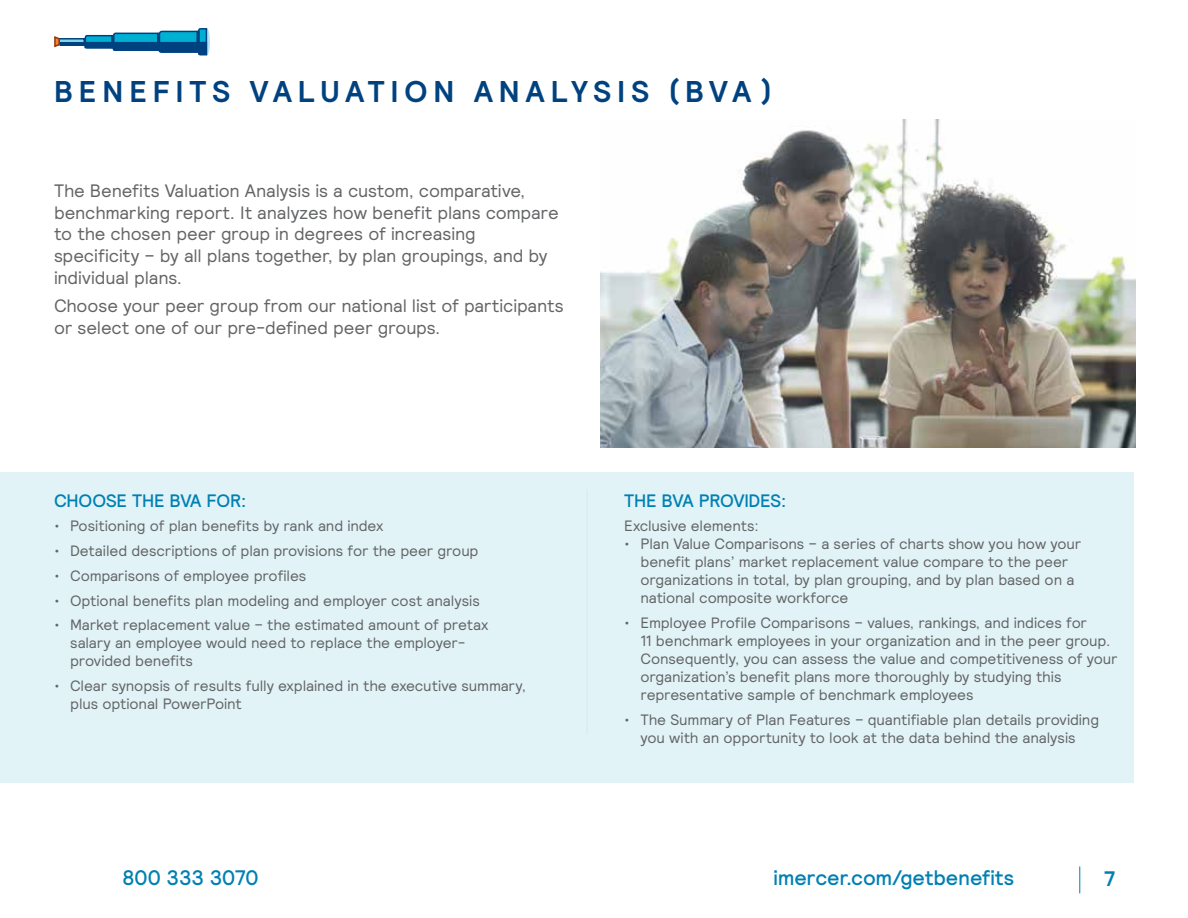
<style>
.page{position:relative;width:1188px;height:918px;background:#fff}
.page>*{position:absolute;margin:0;border:0;box-sizing:border-box;transform-origin:0 0}
.t1{font:700 30px "Relative";letter-spacing:.2em;color:#004280}
.t2{font:500 21px "Relative";letter-spacing:-.01em;color:#0080b2}
.t3{font:700 21px "Relative";color:#0080b2}
.t4{font:18px/21.6px "Relative";letter-spacing:-.01em;color:#636466}
.t5{font:500 18px "Relative";letter-spacing:-.01em;color:#0080b2}
.t6{font:15px/18px "Relative";letter-spacing:-.01em;color:#636466}
</style>
<div class="page">
<div style="left:0;top:472px;width:1134px;height:311px;background:#e1f3f7"></div>
<img style="left:600px;top:119px;width:535px;height:328px">
<hr style="left:586px;top:489px;width:2px;height:244px;background:#d4eef4">
<svg style="left:1079px;top:866px;width:1px;height:27px"></svg>
<div style="left:204px;top:28px;width:6px;height:27px;background:#b1e3fa;border-radius:50%"></div>
<svg style="left:54px;top:28px;width:154px;height:28px"></svg>
<hr style="left:157px;top:33px;width:3px;height:18px;background:#004280">
<h1 class="t1" style="left:54px;top:72px;width:713px">BENEFITS VALUATION ANALYSIS (BVA)</h1>
<p class="t4" style="left:54px;top:180px;width:506px">The Benefits Valuation Analysis is a custom, comparative, benchmarking report. It analyzes how benefit plans compare to the chosen peer group in degrees of increasing specificity – by all plans together, by plan groupings, and by individual plans.</p>
<p class="t4" style="left:54px;top:294px;width:511px">Choose your peer group from our national list of participants or select one of our pre-defined peer groups.</p>
<p class="t5" style="left:54px;top:489px;width:194px">CHOOSE THE BVA FOR:</p>
<p class="t6" style="left:54px;top:517px;width:331px">• Positioning of plan benefits by rank and index</p>
<p class="t6" style="left:54px;top:541px;width:426px">• Detailed descriptions of plan provisions for the peer group</p>
<p class="t6" style="left:54px;top:566px;width:254px">• Comparisons of employee profiles</p>
<p class="t6" style="left:54px;top:591px;width:427px">• Optional benefits plan modeling and employer cost analysis</p>
<p class="t6" style="left:70px;top:616px;width:420px;text-indent:-16px">• Market replacement value – the estimated amount of pretax salary an employee would need to replace the employer&shy;provided benefits</p>
<p class="t6" style="left:70px;top:676px;width:457px;text-indent:-16px">• Clear synopsis of results fully explained in the executive summary, plus optional PowerPoint</p>
<p class="t5" style="left:624px;top:489px;width:164px">THE BVA PROVIDES:</p>
<p class="t6" style="left:624px;top:517px;width:136px">Exclusive elements:</p>
<p class="t6" style="left:640px;top:535px;width:442px;text-indent:-16px">• Plan Value Comparisons – a series of charts show you how your benefit plans’ market replacement value compare to the peer organizations in total, by plan grouping, and by plan based on a national composite workforce</p>
<p class="t6" style="left:640px;top:613px;width:479px;text-indent:-16px">• Employee Profile Comparisons – values, rankings, and indices for<br>11 benchmark employees in your organization and in the peer group.<br>Consequently, you can assess the value and competitiveness of your organization’s benefit plans more thoroughly by studying this representative sample of benchmark employees</p>
<p class="t6" style="left:624px;top:710px;width:476px;text-align:center">• The Summary of Plan Features – quantifiable plan details providing you with an opportunity to look at the data behind the analysis</p>
<h2 class="t2" style="left:122px;top:864px;width:138px">800 333 3070</h2>
<h2 class="t2" style="left:774px;top:864px;width:242px">imercer.com/getbenefits</h2>
<h2 class="t3" style="left:1104px;top:865px;width:12px">7</h2>
</div>
